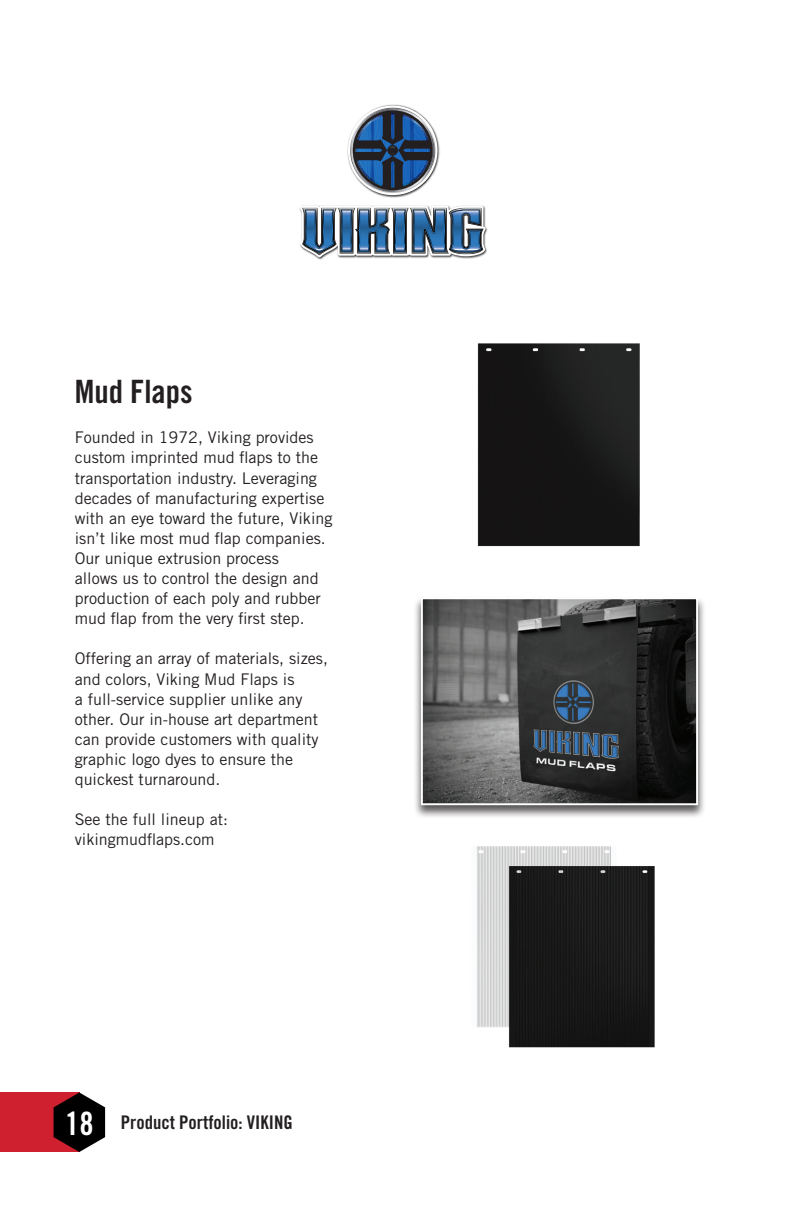
<style>
.page{position:relative;width:792px;height:1224px;background:#fff}
.page>*{position:absolute;margin:0;border:0;box-sizing:border-box;transform-origin:0 0}
.t1{font:32.2px "Trade Gothic Bold Cond Twenty";color:#231f20}
.t2{font:18.8px "Trade Gothic Bold Cond Twenty";color:#231f20}
.t3{font:16px/20px "Trade Gothic LT Std";color:#231f20}
.s1{font-size:32.2px;color:#fff}
</style>
<div class="page">
<div style="left:0;top:1093px;width:79px;height:59px;background:#cf202f"></div>
<svg style="left:54px;top:1093px;width:51px;height:59px"></svg>
<img style="left:347px;top:104px;width:93px;height:94px">
<svg style="left:348px;top:106px;width:90px;height:89px"></svg>
<img style="left:299px;top:205px;width:189px;height:55px">
<svg style="left:300px;top:206px;width:186px;height:51px"></svg>
<div style="left:413px;top:596px;width:293px;height:223px;background:#231f20;opacity:.75"></div>
<img style="left:424px;top:600px;width:271px;height:202px">
<div style="left:421px;top:597px;width:277px;height:208px;border:2px solid #fff"></div>
<img style="left:477px;top:343px;width:163px;height:204px">
<img style="left:477px;top:846px;width:134px;height:181px">
<img style="left:489px;top:863px;width:166px;height:185px">
<h1 class="t1" style="left:75px;top:372px;width:119px">Mud Flaps</h1>
<p class="t3" style="left:75px;top:427px;width:259px">Founded in 1972, Viking provides custom imprinted mud flaps to the transportation industry. Leveraging decades of manufacturing expertise with an eye toward the future, Viking isn’t like most mud flap companies.<br>Our unique extrusion process<br>allows us to control the design and production of each poly and rubber mud flap from the very first step.</p>
<p class="t3" style="left:75px;top:649px;width:255px">Offering an array of materials, sizes, and colors, Viking Mud Flaps is<br>a full-service supplier unlike any other. Our in-house art department can provide customers with quality graphic logo dyes to ensure the quickest turnaround.</p>
<p class="t3" style="left:75px;top:809px;width:155px">See the full lineup at: vikingmudflaps.com</p>
<p class="t2" style="left:65px;top:1110px;width:229px"><span class="s1">18</span> Product Portfolio: VIKING</p>
</div>
